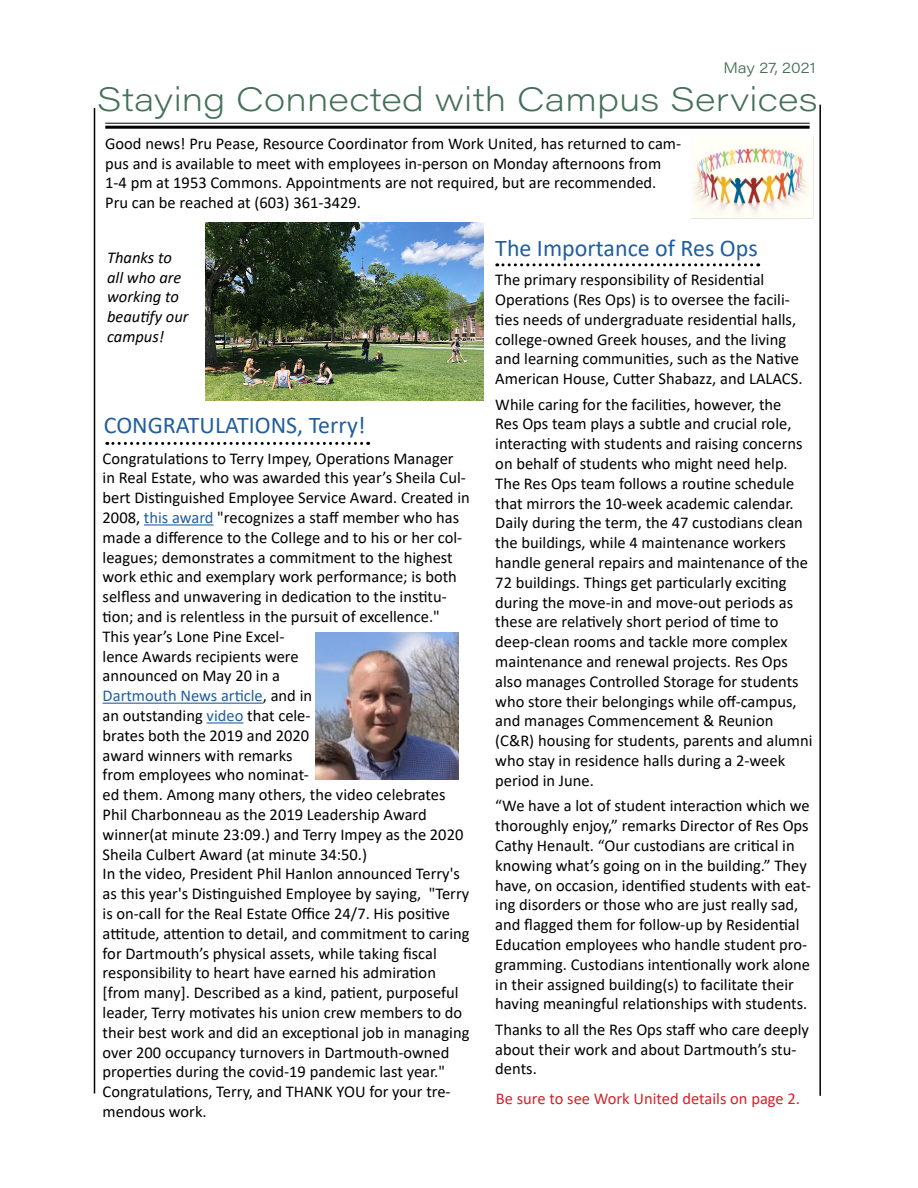
<style>
.page{position:relative;width:918px;height:1188px;background:#fff}
.page>*{position:absolute;margin:0;border:0;box-sizing:border-box;transform-origin:0 0}
.t1{font:33px "Acumin Variable Concept";letter-spacing:.08em;color:#447058;scale:1.06 1}
.t2{font:24px "Calibri";color:#215e9e}
.t3{font:16.5px/19.8px "Calibri";color:#000}
.t4{font:italic 16.5px/19.8px "Calibri";color:#000}
.t5{font:16.5px "Calibri";color:#d2232a}
.t6{font:15px "Acumin Variable Concept";letter-spacing:.1em;color:#447058}
.s1{color:#215e9e}
</style>
<div class="page">
<hr style="left:94px;top:108px;width:1px;height:986px;background:#000">
<hr style="left:105px;top:123px;width:705px;height:1px;background:#000">
<hr style="left:105px;top:126px;width:705px;height:3px;background:#000">
<hr style="left:819px;top:105px;width:2px;height:991px;background:#000">
<img style="left:691px;top:137px;width:123px;height:82px">
<svg style="left:107px;top:442px;width:262px;height:3px"></svg>
<svg style="left:497px;top:263px;width:262px;height:3px"></svg>
<hr style="left:144px;top:524px;width:70px;height:2px;background:#215e9e">
<hr style="left:103px;top:703px;width:160px;height:1px;background:#215e9e">
<hr style="left:207px;top:722px;width:36px;height:2px;background:#215e9e">
<img style="left:316px;top:633px;width:143px;height:146px">
<img style="left:205px;top:223px;width:278px;height:177px">
<p class="t6" style="left:723px;top:57px;width:93px">May 27, 2021</p>
<h1 class="t1" style="left:97px;top:77px;width:678px">Staying Connected with Campus Services</h1>
<p class="t3" style="left:105px;top:133px;width:577px">Good news! Pru Pease, Resource Coordinator from Work United, has returned to cam&shy;pus and is available to meet with employees in-person on Monday afternoons from 1-4 pm at 1953 Commons. Appointments are not required, but are recommended.<br>Pru can be reached at (603) 361-3429.</p>
<h2 class="t2" style="left:495px;top:231px;width:264px">The Importance of Res Ops</h2>
<p class="t3" style="left:495px;top:269px;width:309px">The primary responsibility of Residential Operations (Res Ops) is to oversee the facili&shy;ties needs of undergraduate residential halls, college-owned Greek houses, and the living and learning communities, such as the Native American House, Cutter Shabazz, and LALACS.</p>
<p class="t3" style="left:495px;top:394px;width:319px">While caring for the facilities, however, the<br>Res Ops team plays a subtle and crucial role, interacting with students and raising concerns on behalf of students who might need help.<br>The Res Ops team follows a routine schedule that mirrors the 10-week academic calendar.<br>Daily during the term, the 47 custodians clean the buildings, while 4 maintenance workers handle general repairs and maintenance of the 72 buildings. Things get particularly exciting during the move-in and move-out periods as these are relatively short period of time to deep-clean rooms and tackle more complex maintenance and renewal projects. Res Ops also manages Controlled Storage for students who store their belongings while off-campus, and manages Commencement &amp; Reunion (C&amp;R) housing for students, parents and alumni who stay in residence halls during a 2-week period in June.</p>
<p class="t3" style="left:495px;top:796px;width:317px">“We have a lot of student interaction which we thoroughly enjoy,” remarks Director of Res Ops Cathy Henault. “Our custodians are critical in knowing what’s going on in the building.” They have, on occasion, identified students with eat&shy;ing disorders or those who are just really sad, and flagged them for follow-up by Residential Education employees who handle student pro&shy;gramming. Custodians intentionally work alone in their assigned building(s) to facilitate their having meaningful relationships with students.</p>
<p class="t3" style="left:495px;top:1019px;width:315px">Thanks to all the Res Ops staff who care deeply about their work and about Dartmouth’s stu&shy;dents.</p>
<p class="t5" style="left:496px;top:1087px;width:306px">Be sure to see Work United details on page 2.</p>
<p class="t4" style="left:107px;top:247px;width:83px">Thanks to all who are working to beautify our campus!</p>
<h2 class="t2" style="left:104px;top:408px;width:263px">CONGRATULATIONS, Terry!</h2>
<p class="t3" style="left:103px;top:448px;width:369px">Congratulations to Terry Impey, Operations Manager in Real Estate, who was awarded this year’s Sheila Cul&shy;bert Distinguished Employee Service Award. Created in 2008, <span class="s1">this award</span> "recognizes a staff member who has made a difference to the College and to his or her col&shy;leagues; demonstrates a commitment to the highest work ethic and exemplary work performance; is both selfless and unwavering in dedication to the institu&shy;tion; and is relentless in the pursuit of excellence." This year’s Lone Pine Excel-<br>lence Awards recipients were<br>announced on May 20 in a<br><span class="s1">Dartmouth News article</span>, and in<br>an outstanding <span class="s1">video</span> that cele-<br>brates both the 2019 and 2020<br>award winners with remarks<br>from employees who nominat-<br>ed them. Among many others, the video celebrates Phil Charbonneau as the 2019 Leadership Award winner(at minute 23:09.) and Terry Impey as the 2020<br>Sheila Culbert Award (at minute 34:50.)<br>In the video, President Phil Hanlon announced Terry's as this year's Distinguished Employee by saying, "Terry is on-call for the Real Estate Office 24/7. His positive attitude, attention to detail, and commitment to caring for Dartmouth’s physical assets, while taking fiscal responsibility to heart have earned his admiration [from many]. Described as a kind, patient, purposeful leader, Terry motivates his union crew members to do their best work and did an exceptional job in managing over 200 occupancy turnovers in Dartmouth-owned properties during the covid-19 pandemic last year." Congratulations, Terry, and THANK YOU for your tre&shy;mendous work.</p>
</div>
